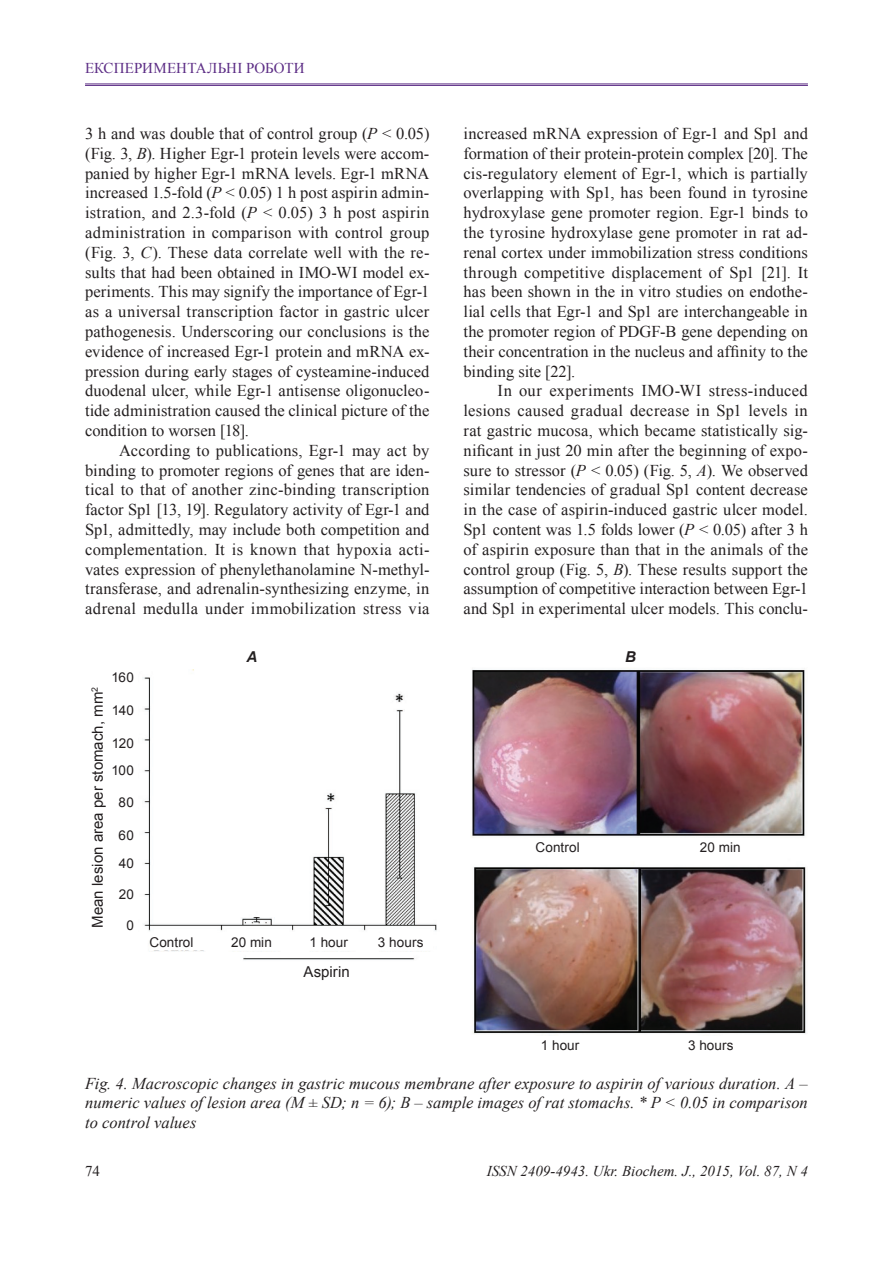
<style>
.page{position:relative;width:893px;height:1263px;background:#fff}
.page>*{position:absolute;margin:0;border:0;box-sizing:border-box;transform-origin:0 0}
.t1{font:16.5px/19.8px "Times New Roman";letter-spacing:.005em;color:#231f20;text-align:justify}
.t2{font:italic 16.5px/19.8px "Times New Roman";color:#231f20;text-align:justify}
.t3{font:italic 15px "Times New Roman";color:#231f20}
.t4{font:15px "Arial";letter-spacing:.005em;color:#231f20}
.t5{font:15px "Times New Roman";letter-spacing:.005em;color:#5d2e86}
.t6{font:15px "Times New Roman";color:#231f20}
.t7{font:italic 700 15px "Arial";color:#231f20}
.t8{font:13.5px/26.8px "Arial";letter-spacing:.005em;color:#231f20}
.s1{font-style:italic}
</style>
<div class="page">
<hr style="left:85px;top:84px;width:723px;height:1px;background:#5d2e86">
<hr style="left:85px;top:85px;width:723px;height:1px;background:#5d2e86">
<img style="left:143px;top:670px;width:294px;height:290px">
<div style="left:149px;top:933px;width:284px;height:18px;background:#fff"></div>
<img style="left:472px;top:669px;width:334px;height:365px">
<div style="left:528px;top:838px;width:224px;height:22px;background:#fff"></div>
<p class="t5" style="left:85px;top:58px;width:221px">експериментальні роботи</p>
<p class="t1" style="left:85px;top:123px;width:346px">3 h and was double that of control group (<span class="s1">P</span> &lt; 0.05) (Fig. 3, <span class="s1">B</span>). Higher Egr-1 protein levels were accom&shy;panied by higher Egr-1 mRNA levels. Egr-1 mRNA increased 1.5-fold (<span class="s1">P</span> &lt; 0.05) 1 h post aspirin admin&shy;istration, and 2.3-fold (<span class="s1">P</span> &lt; 0.05) 3 h post aspirin administration in comparison with control group (Fig. 3, <span class="s1">C</span>). These data correlate well with the re&shy;sults that had been obtained in IMO-WI model ex&shy;periments. This may signify the importance of Egr‑1 as a universal transcription factor in gastric ulcer pathogenesis. Underscoring our conclusions is the evidence of increased Egr-1 protein and mRNA ex&shy;pression during early stages of cysteamine-induced duodenal ulcer, while Egr-1 antisense oligonucleo&shy;tide administration caused the clinical picture of the condition to worsen [18].</p>
<p class="t1" style="left:85px;top:440px;width:346px;text-indent:34px">According to publications, Egr-1 may act by binding to promoter regions of genes that are iden&shy;tical to that of another zinc-binding transcription factor Sp1 [13, 19]. Regulatory activity of Egr-1 and Sp1, admittedly, may include both competition and complementation. It is known that hypoxia acti&shy;vates expression of phenylethanolamine N-methyl&shy;transferase, and adrenalin-synthesizing enzyme, in adrenal medulla under immobilization stress via</p>
<p class="t1" style="left:463px;top:123px;width:346px">increased mRNA expression of Egr-1 and Sp1 and formation of their protein-protein complex [20]. The cis-regulatory element of Egr-1, which is partially overlapping with Sp1, has been found in tyrosine hydroxylase gene promoter region. Egr-1 binds to the tyrosine hydroxylase gene promoter in rat ad&shy;renal cortex under immobilization stress conditions through competitive displacement of Sp1 [21]. It has been shown in the in vitro studies on endothe&shy;lial cells that Egr-1 and Sp1 are interchangeable in the promoter region of PDGF-B gene depending on their concentration in the nucleus and affinity to the binding site [22].</p>
<p class="t1" style="left:463px;top:381px;width:346px;text-indent:34px">In our experiments IMO-WI stress-induced lesions caused gradual decrease in Sp1 levels in rat gastric mucosa, which became statistically sig&shy;nificant in just 20 min after the beginning of expo&shy;sure to stressor (<span class="s1">P</span> &lt; 0.05) (Fig. 5, <span class="s1">A</span>). We observed similar tendencies of gradual Sp1 content decrease in the case of aspirin-induced gastric ulcer model.<br>Sp1 content was 1.5 folds lower (<span class="s1">P</span> &lt; 0.05) after 3 h of aspirin exposure than that in the animals of the control group (Fig. 5, <span class="s1">B</span>). These results support the assumption of competitive interaction between Egr-1 and Sp1 in experimental ulcer models. This conclu-</p>
<p class="t8" style="left:111px;top:663px;width:24px">160</p>
<p class="t8" style="left:112px;top:697px;width:24px">140</p>
<p class="t8" style="left:111px;top:730px;width:24px">120<br>100</p>
<p class="t8" style="left:119px;top:789px;width:17px">80</p>
<p class="t8" style="left:119px;top:821px;width:17px;line-height:28.3px">60<br>40</p>
<p class="t8" style="left:119px;top:881px;width:17px">20</p>
<p class="t8" style="left:126px;top:912px;width:9px">0</p>
<p class="t4" style="left:88px;top:928px;width:242px;rotate:-90deg">Mean lesion area per stomach, mm<sup>2</sup></p>
<p class="t7" style="left:247px;top:646px;width:12px">A</p>
<p class="t7" style="left:625px;top:646px;width:12px">B</p>
<p class="t8" style="left:149px;top:929px;width:46px">Control</p>
<p class="t8" style="left:231px;top:929px;width:42px">20 min</p>
<p class="t8" style="left:309px;top:929px;width:40px">1 hour</p>
<p class="t8" style="left:378px;top:929px;width:47px">3 hours</p>
<p class="t4" style="left:303px;top:962px;width:48px">Aspirin</p>
<p class="t8" style="left:535px;top:834px;width:46px">Control</p>
<p class="t8" style="left:700px;top:834px;width:42px">20 min</p>
<p class="t8" style="left:541px;top:1032px;width:40px">1 hour</p>
<p class="t8" style="left:688px;top:1032px;width:47px">3 hours</p>
<p class="t2" style="left:85px;top:1073px;width:724px">Fig. 4. Macroscopic changes in gastric mucous membrane after exposure to aspirin of various duration. A – numeric values of lesion area (M ± SD; n = 6); B – sample images of rat stomachs. * P &lt; 0.05 in comparison to control values</p>
<p class="t6" style="left:85px;top:1160px;width:16px">74</p>
<p class="t3" style="left:487px;top:1160px;width:323px">ISSN 2409-4943. Ukr. Biochem. J., 2015, Vol. 87, N 4</p>
</div>
